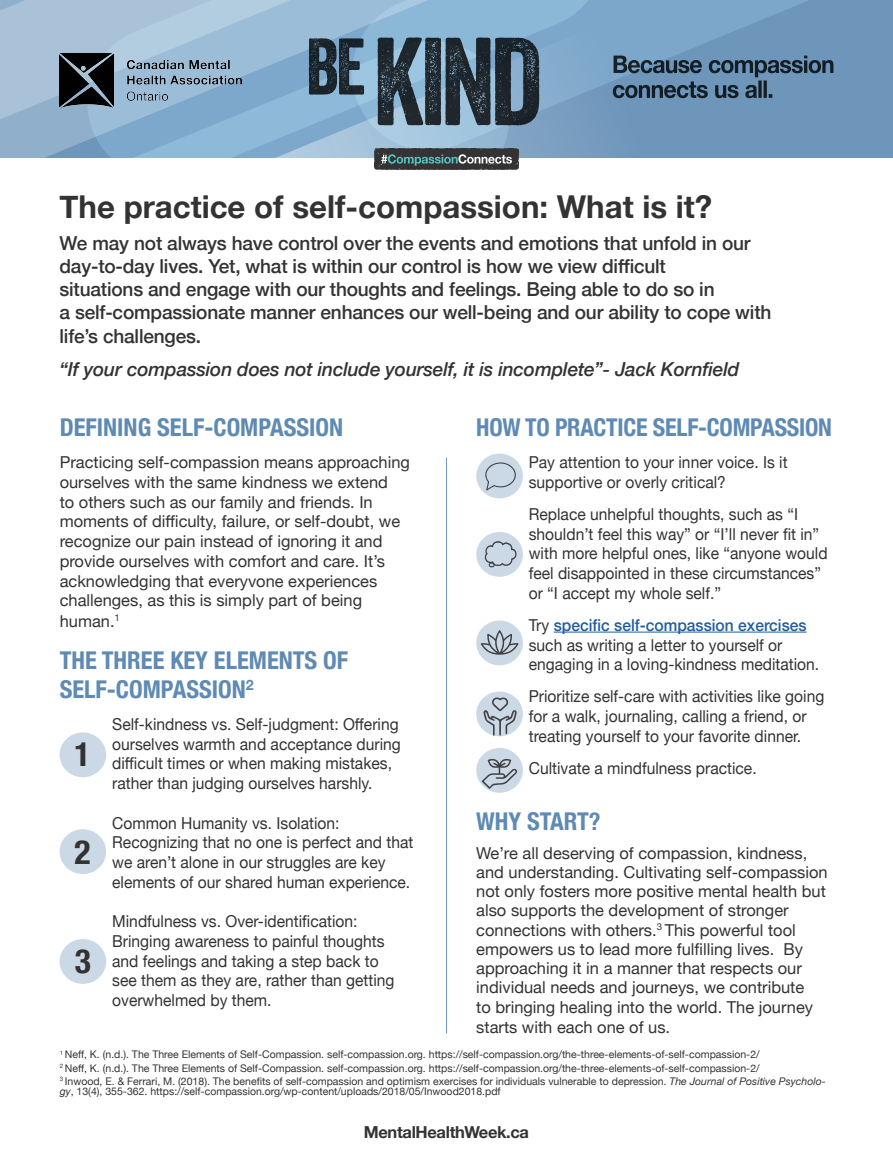
<style>
.page{position:relative;width:893px;height:1155px;background:#fff}
.page>*{position:absolute;margin:0;border:0;box-sizing:border-box;transform-origin:0 0}
.t1{font:700 condensed 33.6px "Helvetica Neue";color:#333}
.t2{font:700 31.5px "Helvetica Neue";color:#333}
.t3{font:700 condensed 24.5px/29.4px "Helvetica Neue";color:#5e8ab3}
.t4{font:500 19.25px/23.1px "Helvetica Neue";letter-spacing:-.01em;color:#333}
.t5{font:italic 500 19.25px "Helvetica Neue";letter-spacing:-.01em;color:#333}
.t6{font:700 16.48px "Helvetica Neue";letter-spacing:-.02em;color:#333}
.t7{font:16.45px/19.7px "Helvetica Neue";color:#333;scale:.95 1}
.t8{font:16.45px/19.4px "Helvetica Neue";color:#333}
.t9{font:10.5px/13.3px "Helvetica Neue";color:#333}
.s1{font-weight:500;color:#215e9e}
.s2{font-style:italic}
</style>
<div class="page">
<svg style="left:529px;top:0;width:363px;height:151px;background:#749cc0"></svg>
<svg style="left:0;top:0;width:529px;height:158px;background:#97b9d5"></svg>
<img style="left:59px;top:54px;width:182px;height:53px">
<hr style="left:553px;top:632px;width:253px;height:1px;background:#215e9e">
<div style="left:476px;top:748px;width:47px;height:45px;background:#cbd9e6;border-radius:50%"></div>
<svg style="left:481px;top:759px;width:36px;height:30px"></svg>
<div style="left:476px;top:692px;width:47px;height:44px;background:#cbd9e6;border-radius:50%"></div>
<svg style="left:483px;top:697px;width:34px;height:39px"></svg>
<div style="left:476px;top:620px;width:47px;height:45px;background:#cbd9e6;border-radius:50%"></div>
<svg style="left:481px;top:630px;width:37px;height:25px"></svg>
<div style="left:476px;top:532px;width:47px;height:45px;background:#cbd9e6;border-radius:50%"></div>
<svg style="left:484px;top:541px;width:32px;height:27px"></svg>
<div style="left:476px;top:454px;width:47px;height:44px;background:#cbd9e6;border-radius:50%"></div>
<svg style="left:485px;top:462px;width:31px;height:28px"></svg>
<svg style="left:613px;top:56px;width:220px;height:42px;background:#54728e"></svg>
<div style="left:60px;top:732px;width:46px;height:45px;background:#cbd9e6;border-radius:50%"></div>
<div style="left:60px;top:829px;width:46px;height:45px;background:#cbd9e6;border-radius:50%"></div>
<div style="left:60px;top:939px;width:46px;height:45px;background:#cbd9e6;border-radius:50%"></div>
<hr style="left:446px;top:458px;width:1px;height:575px;background:#5e8ab3">
<img style="left:375px;top:148px;width:144px;height:21px">
<svg style="left:377px;top:37px;width:162px;height:88px;background:#425462"></svg>
<svg style="left:301px;top:37px;width:63px;height:58px;background:#486071"></svg>
<h2 class="t2" style="left:59px;top:182px;width:654px">The practice of self-compassion: What is it?</h2>
<p class="t4" style="left:59px;top:230px;width:713px">We may not always have control over the events and emotions that unfold in our day-to-day lives. Yet, what is within our control is how we view difficult<br>situations and engage with our thoughts and feelings. Being able to do so in<br>a self-compassionate manner enhances our well-being and our ability to cope with life’s challenges.</p>
<p class="t5" style="left:59px;top:352px;width:681px">“If your compassion does not include yourself, it is incomplete”- Jack Kornfield</p>
<h3 class="t3" style="left:60px;top:411px;width:285px">DEFINING SELF-COMPASSION</h3>
<p class="t8" style="left:60px;top:453px;width:352px;line-height:19.8px">Practicing self-compassion means approaching ourselves with the same kindness we extend<br>to others such as our family and friends. In moments of difficulty, failure, or self-doubt, we recognize our pain instead of ignoring it and provide ourselves with comfort and care. It’s acknowledging that everyvone experiences challenges, as this is simply part of being human.<sup>1</sup></p>
<h3 class="t3" style="left:60px;top:643px;width:290px">THE THREE KEY ELEMENTS OF<br>SELF-COMPASSION<sup>2</sup></h3>
<p class="t7" style="left:112px;top:715px;width:305px">Self-kindness vs. Self-judgment: Offering ourselves warmth and acceptance during difficult times or when making mistakes, rather than judging ourselves harshly.</p>
<p class="t7" style="left:112px;top:814px;width:318px">Common Humanity vs. Isolation:<br>Recognizing that no one is perfect and that we aren’t alone in our struggles are key elements of our shared human experience.</p>
<p class="t7" style="left:112px;top:912px;width:299px">Mindfulness vs. Over-identification:<br>Bringing awareness to painful thoughts and feelings and taking a step back to see them as they are, rather than getting overwhelmed by them.</p>
<h3 class="t3" style="left:476px;top:411px;width:357px">HOW TO PRACTICE SELF-COMPASSION</h3>
<p class="t7" style="left:528px;top:453px;width:274px">Pay attention to your inner voice. Is it supportive or overly critical?</p>
<p class="t7" style="left:528px;top:505px;width:316px">Replace unhelpful thoughts, such as “I shouldn’t feel this way” or “I’ll never fit in” with more helpful ones, like “anyone would feel disappointed in these circumstances” or “I accept my whole self.”</p>
<p class="t7" style="left:528px;top:616px;width:307px">Try <span class="s1">specific self-compassion exercises </span>such as writing a letter to yourself or engaging in a loving-kindness meditation.</p>
<p class="t7" style="left:528px;top:688px;width:312px">Prioritize self-care with activities like going for a walk, journaling, calling a friend, or treating yourself to your favorite dinner.</p>
<h1 class="t1" style="left:75px;top:726px;width:18px">1</h1>
<p class="t7" style="left:528px;top:759px;width:241px">Cultivate a mindfulness practice.</p>
<h3 class="t3" style="left:476px;top:805px;width:126px">WHY START?</h3>
<p class="t8" style="left:476px;top:844px;width:353px">We’re all deserving of compassion, kindness, and understanding. Cultivating self-compassion not only fosters more positive mental health but also supports the development of stronger connections with others.<sup>3</sup> This powerful tool empowers us to lead more fulfilling lives. By approaching it in a manner that respects our individual needs and journeys, we contribute<br>to bringing healing into the world. The journey starts with each one of us.</p>
<p class="t9" style="left:60px;top:1048px;width:767px"><sup>1</sup> Neff, K. (n.d.). The Three Elements of Self-Compassion. self-compassion.org. https://self-compassion.org/the-three-elements-of-self-compassion-2/<br><sup>2</sup> Neff, K. (n.d.). The Three Elements of Self-Compassion. self-compassion.org. https://self-compassion.org/the-three-elements-of-self-compassion-2/<br><sup>3</sup> Inwood, E. &amp; Ferrari, M. (2018). The benefits of self-compassion and optimism exercises for individuals vulnerable to depression. <span class="s2">The Journal of Positive Psycholo-</span></p>
<p class="t9" style="left:60px;top:1086px;width:442px"><span class="s2">gy</span>, 13(4), 355-362. https://self-compassion.org/wp-content/uploads/2018/05/Inwood2018.pdf</p>
<h1 class="t1" style="left:75px;top:824px;width:18px">2</h1>
<h1 class="t1" style="left:75px;top:933px;width:18px">3</h1>
<p class="t6" style="left:364px;top:1119px;width:167px">MentalHealthWeek.ca</p>
</div>
